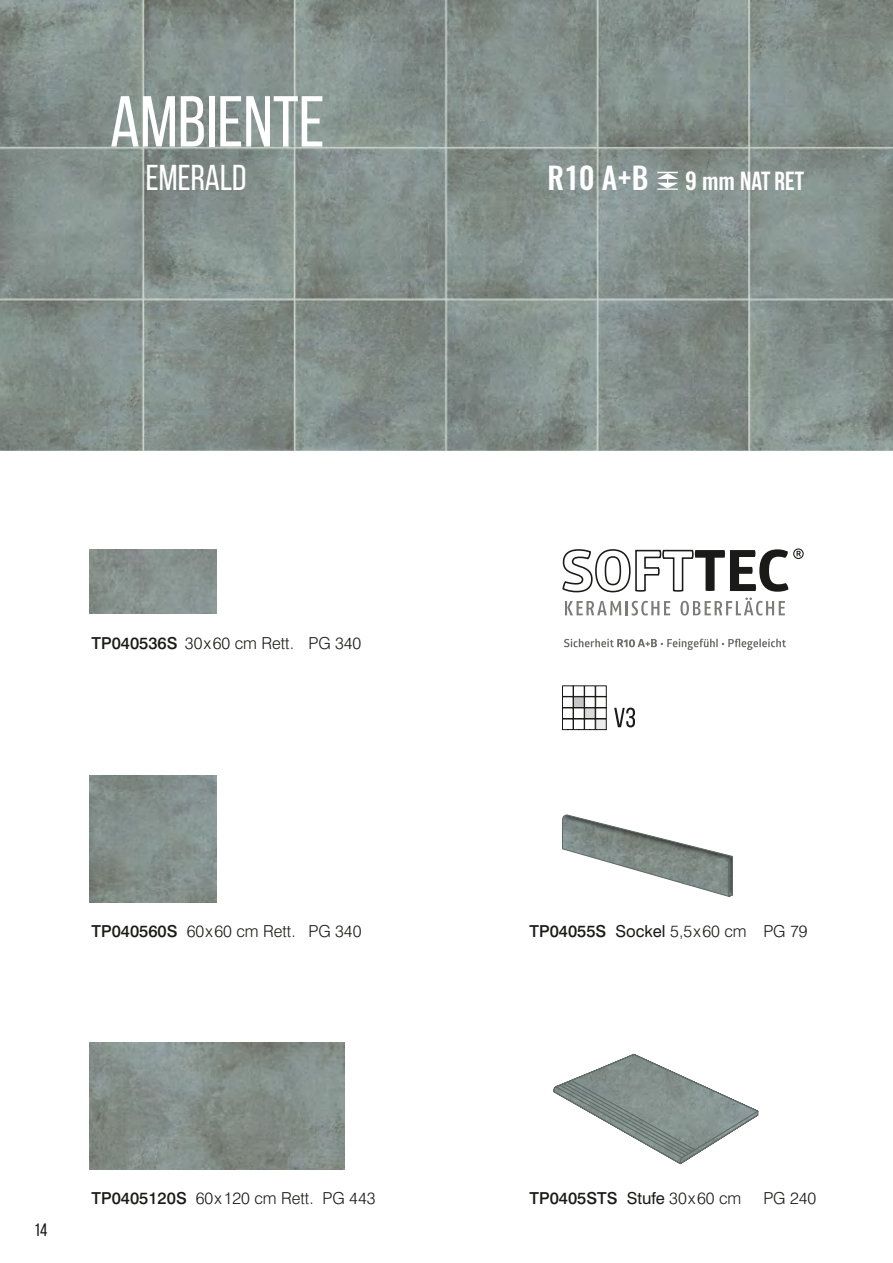
<style>
.page{position:relative;width:893px;height:1263px;background:#fff}
.page>*{position:absolute;margin:0;border:0;box-sizing:border-box;transform-origin:0 0}
.t1{font:72px "Bebas Neue";color:#fff}
.t2{font:36px "Bebas Neue";color:#fff}
.t3{font:500 30px "Oswald";color:#fff}
.t4{font:18px "Bebas Neue";color:#1a1a18}
.t5{font:300 16.5px "Swiss 721 BT";color:#1a1a18}
.t6{font:500 16.5px "Swiss 721 BT";color:#1a1a18}
.s1{font-size:22.8px}
.s2{font-family:"Bebas Neue";font-weight:700;font-size:26.25px}
.s3{font-weight:500}
.s4{font-weight:400}
.s5{font-weight:300}
</style>
<div class="page">
<svg style="left:553px;top:1054px;width:206px;height:111px"></svg>
<svg style="left:562px;top:815px;width:171px;height:82px"></svg>
<img style="left:0;top:0;width:893px;height:451px">
<img style="left:89px;top:1042px;width:255px;height:128px">
<img style="left:89px;top:775px;width:128px;height:128px">
<img style="left:89px;top:550px;width:128px;height:63px">
<svg style="left:562px;top:548px;width:242px;height:67px"></svg>
<svg style="left:564px;top:639px;width:222px;height:11px"></svg>
<hr style="left:657px;top:188px;width:21px;height:2px;background:#fff">
<svg style="left:657px;top:172px;width:21px;height:17px"></svg>
<svg style="left:562px;top:685px;width:45px;height:45px"></svg>
<svg style="left:614px;top:708px;width:21px;height:19px"></svg>
<h1 class="t1" style="left:110px;top:83px;width:216px">AMBIENTE</h1>
<h2 class="t2" style="left:146px;top:158px;width:102px">EMERALD</h2>
<h3 class="t3" style="left:547px;top:157px;width:258px">R10 A+B <span class="s1">9 mm</span> <span class="s2">NAT RET</span></h3>
<p class="t5" style="left:91px;top:633px;width:271px"><span class="s3">TP040536S</span> 30x60 cm Rett. PG 340</p>
<p class="t5" style="left:91px;top:921px;width:272px"><span class="s3">TP040560S</span> 60x60 cm Rett. PG 340</p>
<p class="t4" style="left:34px;top:1220px;width:15px">14</p>
<p class="t5" style="left:91px;top:1188px;width:286px"><span class="s3">TP0405120S</span> 60x120 cm Rett. PG 443</p>
<p class="t5" style="left:529px;top:921px;width:280px"><span class="s3">TP04055S</span> <span class="s4">Sockel</span> 5,5x60 cm PG 79</p>
<p class="t6" style="left:529px;top:1188px;width:213px">TP0405STS <span class="s4">Stufe</span> <span class="s5">30x60 cm</span></p>
<p class="t5" style="left:763px;top:1188px;width:55px">PG 240</p>
</div>
